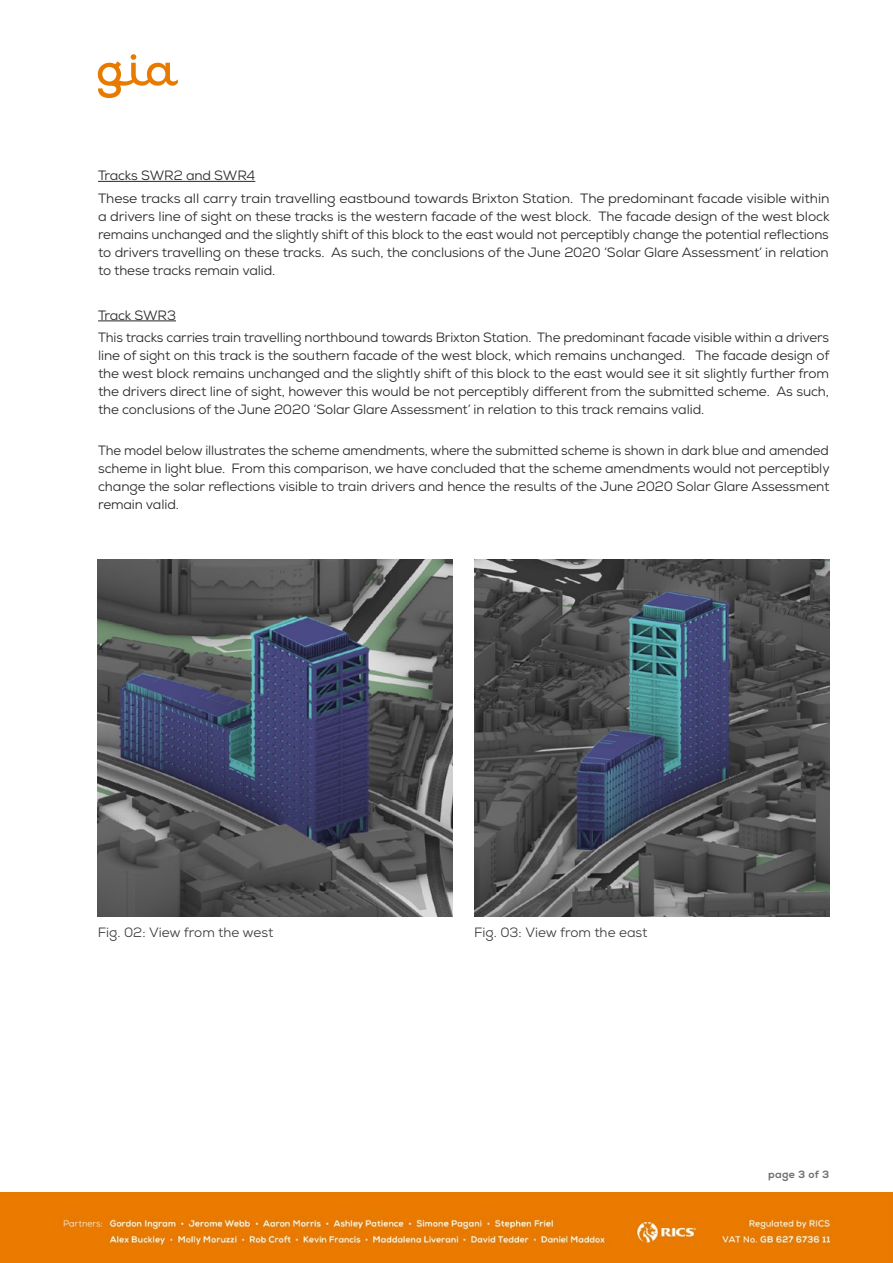
<style>
.page{position:relative;width:893px;height:1263px;background:#fff}
.page>*{position:absolute;margin:0;border:0;box-sizing:border-box;transform-origin:0 0}
.t1{font:13.5px/18px "Nexa";letter-spacing:-.01em;color:#282827;text-align:justify}
.t2{font:13.5px "Nexa";color:#3c3c3b}
.t3{font:800 10.5px "Nexa";letter-spacing:.03em;color:#706f6f}
</style>
<div class="page">
<div style="left:0;top:1192px;width:893px;height:71px;background:#e87a00"></div>
<img style="left:62px;top:1218px;width:769px;height:28px">
<svg style="left:98px;top:54px;width:80px;height:44px"></svg>
<hr style="left:98px;top:181px;width:157px;height:1px;background:#282827">
<hr style="left:98px;top:321px;width:78px;height:1px;background:#282827">
<img style="left:98px;top:559px;width:355px;height:357px">
<img style="left:474px;top:559px;width:355px;height:357px">
<p class="t1" style="left:98px;top:164px;width:733px;line-height:22.5px">Tracks SWR2 and SWR4<br>These tracks all carry train travelling eastbound towards Brixton Station. The predominant facade visible within</p>
<p class="t1" style="left:98px;top:207px;width:733px">a drivers line of sight on these tracks is the western facade of the west block. The facade design of the west block remains unchanged and the slightly shift of this block to the east would not perceptibly change the potential reflections to drivers travelling on these tracks. As such, the conclusions of the June 2020 ‘Solar Glare Assessment’ in relation to these tracks remain valid.</p>
<p class="t1" style="left:98px;top:304px;width:732px;line-height:22.5px">Track SWR3<br>This tracks carries train travelling northbound towards Brixton Station. The predominant facade visible within a drivers</p>
<p class="t1" style="left:98px;top:346px;width:733px">line of sight on this track is the southern facade of the west block, which remains unchanged. The facade design of the west block remains unchanged and the slightly shift of this block to the east would see it sit slightly further from the drivers direct line of sight, however this would be not perceptibly different from the submitted scheme. As such, the conclusions of the June 2020 ‘Solar Glare Assessment’ in relation to this track remains valid.</p>
<p class="t1" style="left:98px;top:441px;width:733px">The model below illustrates the scheme amendments, where the submitted scheme is shown in dark blue and amended scheme in light blue. From this comparison, we have concluded that the scheme amendments would not perceptibly change the solar reflections visible to train drivers and hence the results of the June 2020 Solar Glare Assessment remain valid.</p>
<p class="t2" style="left:98px;top:923px;width:177px">Fig. 02: View from the west</p>
<p class="t2" style="left:474px;top:923px;width:175px">Fig. 03: View from the east</p>
<p class="t3" style="left:768px;top:1168px;width:63px">page 3 of 3</p>
</div>
